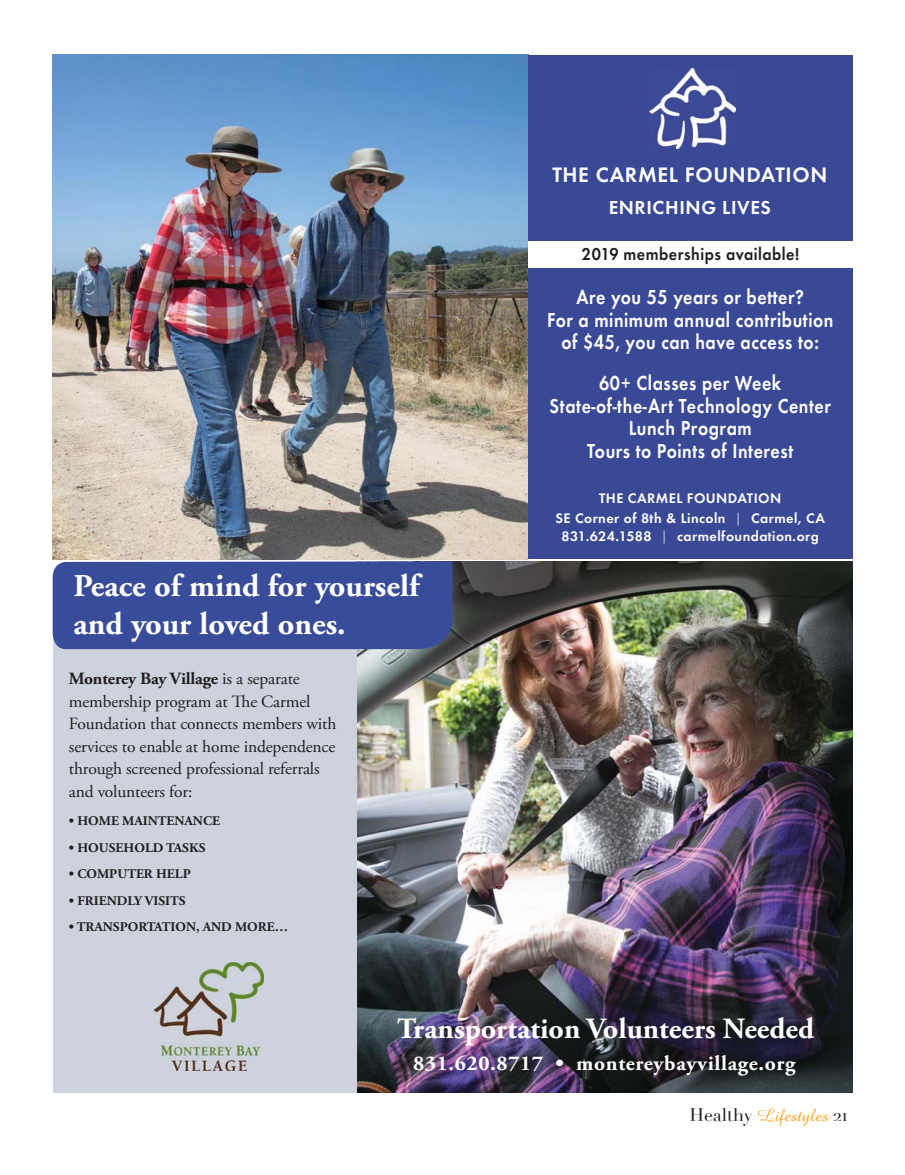
<style>
.page{position:relative;width:905px;height:1175px;background:#fff}
.page>*{position:absolute;margin:0;border:0;box-sizing:border-box;transform-origin:0 0}
.t1{font:700 31.65px/38.1px "Adobe Garamond";color:#fff}
.t2{font:700 29.25px "Adobe Garamond Pro";color:#fff}
.t3{font:600 21.6px "Futura T";letter-spacing:.03em;color:#fff}
.t4{font:700 21.15px "Adobe Garamond Pro";letter-spacing:.03em;color:#fff}
.t5{font:600 21px/22.5px "Futura T";letter-spacing:.03em;color:#fff;text-align:center;scale:.86 1}
.t6{font:600 19.5px "Futura T";letter-spacing:.03em;color:#fff}
.t7{font:18px "Amazone BT";color:#f99f1b}
.t8{font:600 17.85px "Futura T";letter-spacing:.03em;color:#231f20;scale:.91 1}
.t9{font:17.1px/22.5px "Adobe Garamond Pro";letter-spacing:-.01em;color:#231f20}
.t10{font:600 14.4px/19.5px "Futura T";letter-spacing:.03em;color:#fff;text-align:center}
.t11{font:700 13.2px "Adobe Garamond Pro";color:#231f20}
.s1{font-weight:700}
.s2{font-weight:300;font-size:15.3px}
.s3{font-family:"Didot";color:#231f20}
</style>
<div class="page">
<img style="left:53px;top:55px;width:475px;height:505px">
<img style="left:356px;top:561px;width:496px;height:531px">
<div style="left:53px;top:613px;width:303px;height:479px;background:#cdd2dd"></div>
<div style="left:53px;top:561px;width:399px;height:88px;background:#394c9a"></div>
<img style="left:155px;top:962px;width:109px;height:108px">
<div style="left:528px;top:55px;width:324px;height:503px;background:#3a4996"></div>
<img style="left:649px;top:69px;width:86px;height:80px">
<div style="left:528px;top:241px;width:324px;height:26px;background:#fff"></div>
<p class="t3" style="left:552px;top:162px;width:276px">THE CARMEL FOUNDATION</p>
<p class="t6" style="left:608px;top:195px;width:164px">ENRICHING LIVES</p>
<p class="t8" style="left:582px;top:243px;width:240px">2019 memberships available!</p>
<p class="t5" style="left:547px;top:286px;width:334px">Are you 55 years or better?<br>For a minimum annual contribution of $45, you can have access to:</p>
<p class="t5" style="left:549px;top:371px;width:329px">60+ Classes per Week<br>State-of-the-Art Technology Center<br>Lunch Program<br>Tours to Points of Interest</p>
<h1 class="t1" style="left:73px;top:566px;width:347px">Peace of mind for yourself and your loved ones.</h1>
<p class="t9" style="left:69px;top:669px;width:269px"><span class="s1">Monterey Bay Village</span> is a separate membership program at The Carmel Foundation that connects members with services to enable at home independence through screened professional referrals and volunteers for:</p>
<p class="t11" style="left:69px;top:815px;width:153px">• HOME MAINTENANCE</p>
<p class="t11" style="left:69px;top:842px;width:138px">• HOUSEHOLD TASKS</p>
<p class="t11" style="left:69px;top:868px;width:123px">• COMPUTER HELP</p>
<p class="t11" style="left:69px;top:895px;width:118px">• FRIENDLY VISITS</p>
<p class="t11" style="left:69px;top:921px;width:221px">• TRANSPORTATION, AND MORE…</p>
<p class="t10" style="left:555px;top:489px;width:271px">THE CARMEL FOUNDATION<br>SE Corner of 8th &amp; Lincoln <span class="s2">|</span> Carmel, CA</p>
<p class="t10" style="left:561px;top:526px;width:259px">831.624.1588 <span class="s2">|</span> carmelfoundation.org</p>
<h2 class="t2" style="left:397px;top:1017px;width:418px">Transportation Volunteers Needed</h2>
<p class="t4" style="left:413px;top:1054px;width:384px">831.620.8717 • montereybayvillage.org</p>
<p class="t7" style="left:689px;top:1104px;width:141px"><span class="s3">Healthy</span> Lifestyles</p>
</div>
